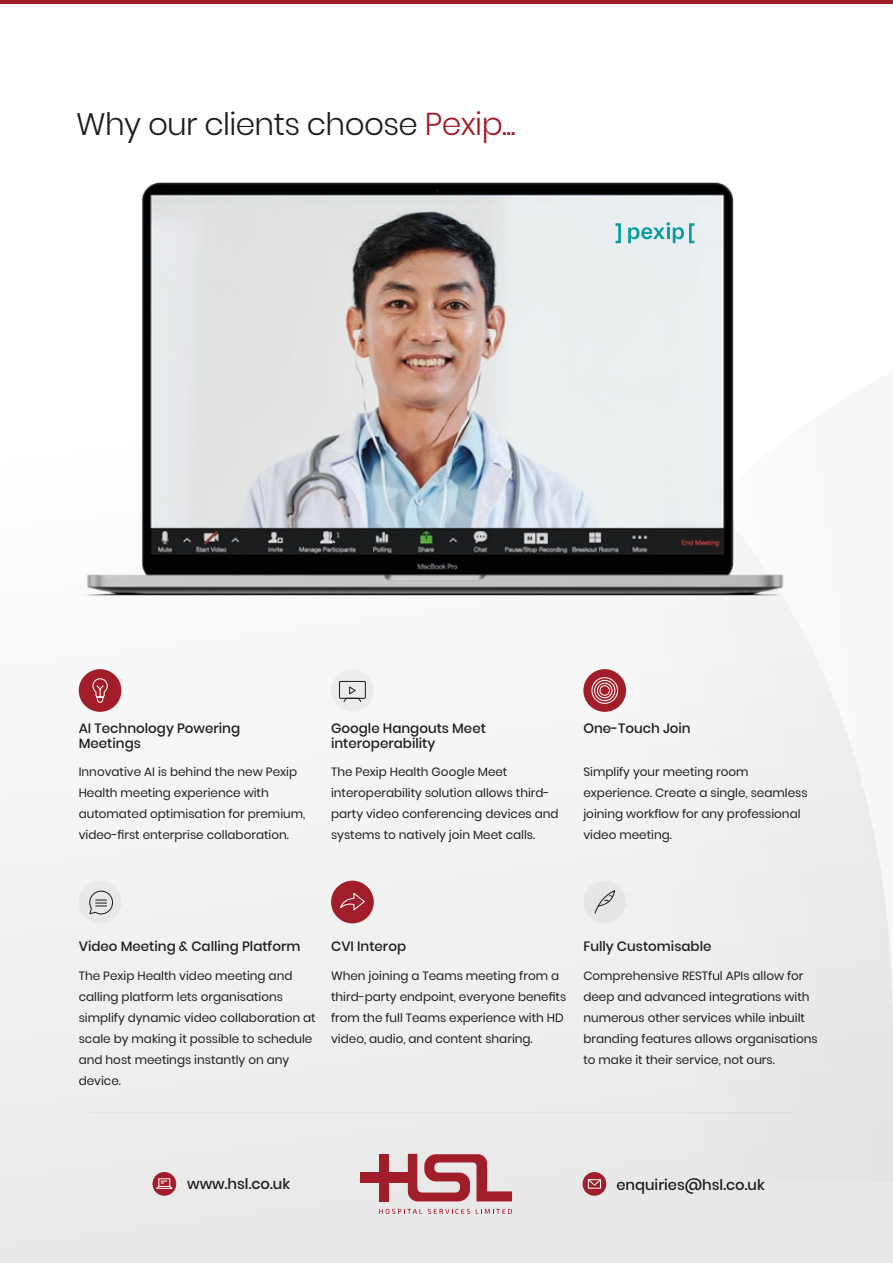
<style>
.page{position:relative;width:893px;height:1263px;background:#fff}
.page>*{position:absolute;margin:0;border:0;box-sizing:border-box;transform-origin:0 0}
.t1{font:300 31.05px "Poppins";letter-spacing:-.02em;color:#1e1f1c}
.t2{font:500 14.7px "Poppins";color:#1e1f1c}
.t3{font:500 13.5px/15px "Poppins";color:#1e1f1c}
.t4{font:12px/21px "Poppins";color:#1e1f1c}
.s1{font-size:31.5px;color:#a21d2a}
</style>
<div class="page">
<div style="left:0;top:775px;width:893px;height:488px;background:#eee"></div>
<div style="left:446px;top:714px;width:447px;height:468px;background:#eeeeed"></div>
<div style="left:583px;top:1172px;width:23px;height:24px;background:#a21d2a;border-radius:50%"></div>
<div style="left:588px;top:1179px;width:13px;height:9px;border:1px solid #fff"></div>
<svg style="left:587px;top:1179px;width:14px;height:7px"></svg>
<svg style="left:152px;top:1172px;width:24px;height:24px"></svg>
<svg style="left:156px;top:1181px;width:17px;height:8px"></svg>
<svg style="left:379px;top:1209px;width:43px;height:5px"></svg>
<svg style="left:428px;top:1209px;width:42px;height:5px"></svg>
<svg style="left:476px;top:1209px;width:36px;height:5px"></svg>
<div style="left:361px;top:1172px;width:56px;height:11px;background:#a21d2a"></div>
<div style="left:379px;top:1154px;width:10px;height:47px;background:#a21d2a"></div>
<svg style="left:408px;top:1154px;width:104px;height:47px;background:#c47f85"></svg>
<hr style="left:89px;top:1112px;width:702px;height:1px;background:#1e1f1c">
<img style="left:78px;top:182px;width:762px;height:532px">
<div style="left:79px;top:669px;width:42px;height:43px;background:#a21d2a;border-radius:50%"></div>
<div style="left:79px;top:881px;width:42px;height:42px;background:#e8e8e7;border-radius:50%"></div>
<div style="left:331px;top:881px;width:43px;height:42px;background:#a21d2a;border-radius:50%"></div>
<div style="left:331px;top:669px;width:43px;height:43px;background:#ececeb;border-radius:50%"></div>
<svg style="left:583px;top:669px;width:43px;height:43px"></svg>
<div style="left:583px;top:881px;width:43px;height:42px;background:#e6e6e6;border-radius:50%"></div>
<hr style="left:0;top:0;width:893px;height:4px;background:#a21d2a">
<svg style="left:339px;top:680px;width:27px;height:22px"></svg>
<svg style="left:92px;top:678px;width:16px;height:25px"></svg>
<div style="left:591px;top:677px;width:27px;height:27px;border:1px solid #fff;border-radius:50%"></div>
<div style="left:594px;top:680px;width:21px;height:21px;border:1px solid #fff;border-radius:50%"></div>
<div style="left:597px;top:683px;width:16px;height:15px;border:1px solid #fff;border-radius:50%"></div>
<div style="left:599px;top:685px;width:11px;height:11px;border:1px solid #fff;border-radius:50%"></div>
<svg style="left:89px;top:890px;width:24px;height:25px"></svg>
<svg style="left:340px;top:893px;width:25px;height:18px"></svg>
<svg style="left:594px;top:890px;width:21px;height:24px"></svg>
<svg style="left:615px;top:223px;width:6px;height:20px"></svg>
<svg style="left:628px;top:222px;width:66px;height:21px"></svg>
<h1 class="t1" style="left:76px;top:106px;width:441px">Why our clients choose <span class="s1">Pexip...</span></h1>
<p class="t3" style="left:79px;top:721px;width:163px">AI Technology Powering<br>Meetings</p>
<p class="t4" style="left:79px;top:762px;width:228px">Innovative AI is behind the new Pexip Health meeting experience with automated optimisation for premium, video-first enterprise collaboration.</p>
<p class="t3" style="left:331px;top:721px;width:156px">Google Hangouts Meet interoperability</p>
<p class="t3" style="left:583px;top:721px;width:109px">One-Touch Join</p>
<p class="t4" style="left:331px;top:762px;width:229px">The Pexip Health Google Meet interoperability solution allows third&shy;party video conferencing devices and systems to natively join Meet calls.</p>
<p class="t4" style="left:583px;top:762px;width:226px">Simplify your meeting room experience. Create a single, seamless joining workflow for any professional video meeting.</p>
<p class="t3" style="left:79px;top:939px;width:223px">Video Meeting &amp; Calling Platform</p>
<p class="t3" style="left:331px;top:939px;width:77px">CVI Interop</p>
<p class="t4" style="left:79px;top:966px;width:238px">The Pexip Health video meeting and calling platform lets organisations simplify dynamic video collaboration at scale by making it possible to schedule and host meetings instantly on any device.</p>
<p class="t4" style="left:331px;top:966px;width:237px">When joining a Teams meeting from a third-party endpoint, everyone benefits from the full Teams experience with HD video, audio, and content sharing.</p>
<p class="t3" style="left:583px;top:939px;width:130px">Fully Customisable</p>
<p class="t4" style="left:583px;top:966px;width:236px">Comprehensive RESTful APIs allow for deep and advanced integrations with numerous other services while inbuilt branding features allows organisations to make it their service, not ours.</p>
<p class="t2" style="left:187px;top:1176px;width:104px">www.hsl.co.uk</p>
<p class="t2" style="left:616px;top:1176px;width:150px">enquiries@hsl.co.uk</p>
</div>
